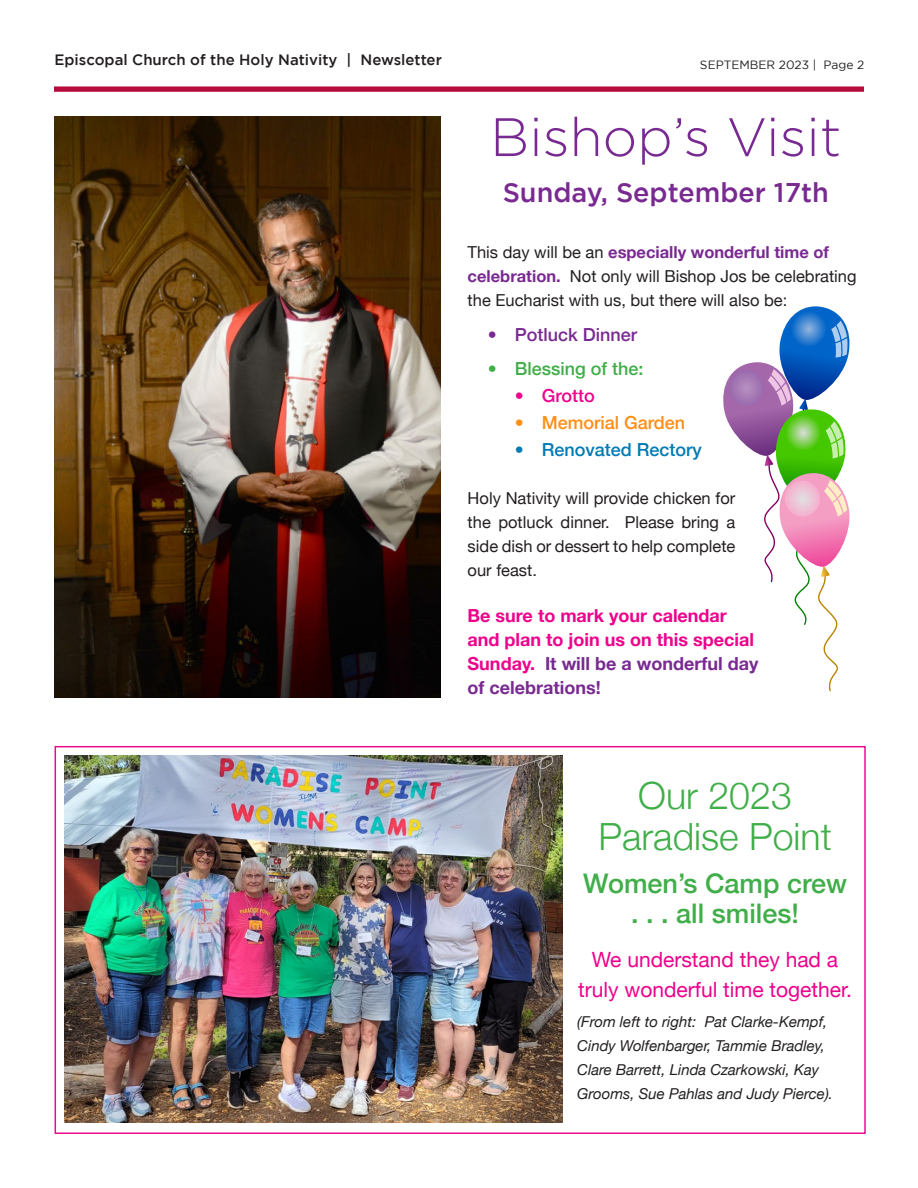
<style>
.page{position:relative;width:918px;height:1188px;background:#fff}
.page>*{position:absolute;margin:0;border:0;box-sizing:border-box;transform-origin:0 0}
.t1{font:300 54px "Gotham";color:#792a91}
.t2{font:300 37.5px "Helvetica Neue";color:#40ae49}
.t3{font:500 27px/30px "Helvetica Neue";color:#40ae49;text-align:center}
.t4{font:500 27px "Gotham";color:#792a91}
.t5{font:21px/30px "Helvetica Neue";color:#ed028c;text-align:center}
.t6{font:700 18px/24px "Helvetica Neue";color:#ed028c}
.t7{font:500 18px "Helvetica Neue";color:#007bb4}
.t8{font:500 18px "Helvetica Neue";color:#40ae49}
.t9{font:500 18px "Helvetica Neue";color:#ff8e16}
.t10{font:500 18px "Helvetica Neue";color:#792a91}
.t11{font:500 18px "Helvetica Neue";color:#ed028c}
.t12{font:16.5px/24px "Helvetica Neue";color:#231f20;text-align:justify}
.t13{font:italic 15px/24px "Helvetica Neue";color:#231f20}
.t14{font:500 15px "Gotham";color:#231f20}
.t15{font:12px "Gotham";color:#231f20}
.s1{font-weight:700;color:#792a91}
.s2{color:#792a91}
</style>
<div class="page">
<svg style="left:54px;top:86px;width:810px;height:6px;background:#bd2652"></svg>
<img style="left:55px;top:117px;width:386px;height:581px">
<svg style="left:723px;top:306px;width:127px;height:385px"></svg>
<img style="left:65px;top:755px;width:498px;height:367px">
<div style="left:55px;top:746px;width:811px;height:388px;border:2px solid #ed028c"></div>
<p class="t14" style="left:55px;top:51px;width:389px">Episcopal Church of the Holy Nativity | Newsletter</p>
<p class="t15" style="left:700px;top:58px;width:166px">SEPTEMBER 2023 | Page 2</p>
<p class="t1" style="left:490px;top:108px;width:353px">Bishop’s Visit</p>
<p class="t4" style="left:503px;top:177px;width:328px">Sunday, September 17th</p>
<p class="t12" style="left:468px;top:241px;width:390px;text-align:left">This day will be an <span class="s1">especially wonderful time of celebration.</span> Not only will Bishop Jos be celebrating the Eucharist with us, but there will also be:</p>
<p class="t10" style="left:488px;top:321px;width:151px">• Potluck Dinner</p>
<p class="t8" style="left:488px;top:354px;width:157px">• Blessing of the:</p>
<p class="t11" style="left:515px;top:381px;width:82px">• Grotto</p>
<p class="t9" style="left:515px;top:408px;width:172px">• Memorial Garden</p>
<p class="t7" style="left:515px;top:435px;width:189px">• Renovated Rectory</p>
<p class="t12" style="left:468px;top:487px;width:269px">Holy Nativity will provide chicken for the potluck dinner. Please bring a side dish or dessert to help complete our feast.</p>
<p class="t6" style="left:468px;top:604px;width:292px">Be sure to mark your calendar and plan to join us on this special<br>Sunday. <span class="s2">It will be a wonderful day of celebrations!</span></p>
<p class="t2" style="left:638px;top:766px;width:155px">Our 2023</p>
<p class="t2" style="left:598px;top:806px;width:235px">Paradise Point</p>
<p class="t3" style="left:583px;top:866px;width:266px">Women’s Camp crew . . . all smiles!</p>
<p class="t5" style="left:578px;top:945px;width:275px">We understand they had a truly wonderful time together.</p>
<p class="t13" style="left:577px;top:1011px;width:257px">(From left to right: Pat Clarke-Kempf, Cindy Wolfenbarger, Tammie Bradley, Clare Barrett, Linda Czarkowski, Kay Grooms, Sue Pahlas and Judy Pierce).</p>
</div>
